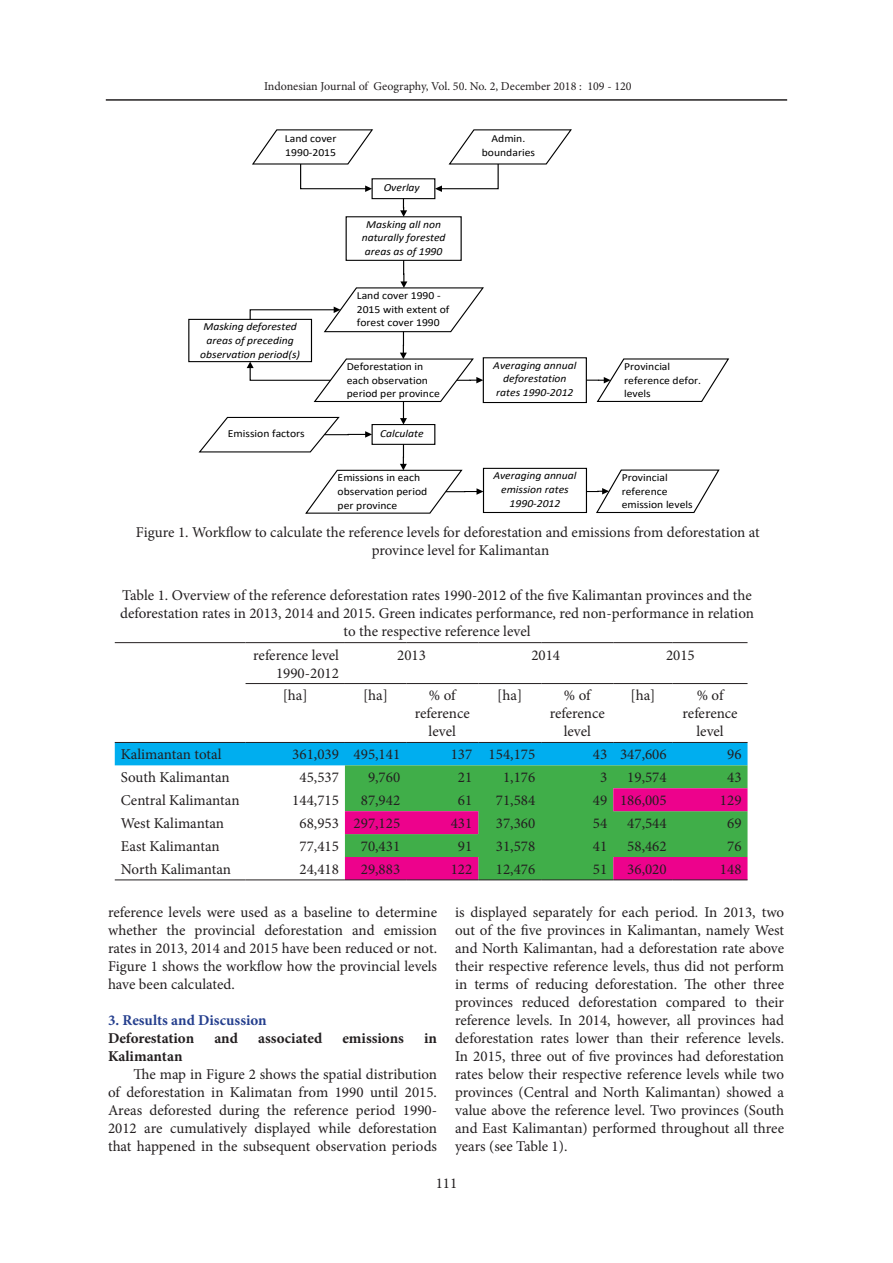
<style>
.page{position:relative;width:893px;height:1263px;background:#fff}
.page>*{position:absolute;margin:0;border:0;box-sizing:border-box;transform-origin:0 0}
.t1{font:15px/18px "Minion Pro";color:#231f20;text-align:center}
.t2{font:700 15px "Minion Pro";color:#231f20}
.t3{font:700 15px "Minion Pro";color:#253f8e}
.t4{font:12px "Minion Pro";color:#231f20}
.t5{font:10.8px/13.8px "Calibri";color:#000;scale:1.08 1}
.t6{font:italic 10.8px/13.8px "Calibri";color:#000;text-align:center;scale:1.08 1}
</style>
<div class="page">
<hr style="left:106px;top:99px;width:681px;height:2px;background:#231f20">
<svg style="left:252px;top:129px;width:121px;height:63px"></svg>
<svg style="left:435px;top:129px;width:137px;height:63px"></svg>
<div style="left:372px;top:178px;width:63px;height:21px;border:1px solid #000"></div>
<svg style="left:400px;top:198px;width:7px;height:19px"></svg>
<div style="left:483px;top:357px;width:104px;height:46px;border:1px solid #000"></div>
<div style="left:483px;top:468px;width:104px;height:45px;border:1px solid #000"></div>
<svg style="left:197px;top:259px;width:288px;height:255px"></svg>
<svg style="left:586px;top:357px;width:144px;height:45px"></svg>
<svg style="left:585px;top:469px;width:135px;height:44px"></svg>
<div style="left:115px;top:743px;width:632px;height:22px;background:#00aeef"></div>
<div style="left:345px;top:765px;width:402px;height:23px;background:#40ae49"></div>
<svg style="left:345px;top:788px;width:402px;height:91px;background:#79755f"></svg>
<hr style="left:115px;top:642px;width:131px;height:1px;background:#231f20">
<hr style="left:246px;top:642px;width:99px;height:1px;background:#231f20">
<hr style="left:345px;top:642px;width:61px;height:1px;background:#231f20">
<hr style="left:406px;top:642px;width:72px;height:1px;background:#231f20">
<hr style="left:478px;top:642px;width:63px;height:1px;background:#231f20">
<hr style="left:541px;top:642px;width:72px;height:1px;background:#231f20">
<hr style="left:613px;top:642px;width:60px;height:1px;background:#231f20">
<hr style="left:673px;top:642px;width:74px;height:1px;background:#231f20">
<hr style="left:246px;top:683px;width:99px;height:1px;background:#231f20">
<hr style="left:345px;top:683px;width:61px;height:1px;background:#231f20">
<hr style="left:406px;top:683px;width:72px;height:1px;background:#231f20">
<hr style="left:478px;top:683px;width:63px;height:1px;background:#231f20">
<hr style="left:541px;top:683px;width:72px;height:1px;background:#231f20">
<hr style="left:613px;top:683px;width:60px;height:1px;background:#231f20">
<hr style="left:673px;top:683px;width:74px;height:1px;background:#231f20">
<hr style="left:115px;top:879px;width:131px;height:1px;background:#231f20">
<hr style="left:246px;top:879px;width:99px;height:1px;background:#231f20">
<hr style="left:345px;top:879px;width:61px;height:1px;background:#231f20">
<hr style="left:406px;top:879px;width:72px;height:1px;background:#231f20">
<hr style="left:478px;top:879px;width:63px;height:1px;background:#231f20">
<hr style="left:541px;top:879px;width:72px;height:1px;background:#231f20">
<hr style="left:613px;top:879px;width:60px;height:1px;background:#231f20">
<hr style="left:673px;top:879px;width:74px;height:1px;background:#231f20">
<hr style="left:115px;top:742px;width:131px;height:1px;background:#231f20">
<hr style="left:246px;top:742px;width:99px;height:1px;background:#231f20">
<hr style="left:345px;top:742px;width:61px;height:1px;background:#231f20">
<hr style="left:406px;top:742px;width:72px;height:1px;background:#231f20">
<hr style="left:478px;top:742px;width:63px;height:1px;background:#231f20">
<hr style="left:541px;top:742px;width:72px;height:1px;background:#231f20">
<hr style="left:613px;top:742px;width:60px;height:1px;background:#231f20">
<hr style="left:673px;top:742px;width:74px;height:1px;background:#231f20">
<p class="t4" style="left:264px;top:78px;width:369px">Indonesian Journal of Geography, Vol. 50. No. 2, December 2018 : 109 - 120</p>
<p class="t5" style="left:285px;top:131px;width:49px;line-height:14.2px">Land cover<br>1990-2015</p>
<p class="t5" style="left:482px;top:131px;width:51px;line-height:14.2px;text-align:center">Admin. boundaries</p>
<p class="t6" style="left:384px;top:180px;width:35px">Overlay</p>
<p class="t6" style="left:200px;top:319px;width:94px">Masking deforested areas of preceding observation period(s)</p>
<p class="t5" style="left:228px;top:426px;width:73px">Emission factors</p>
<p class="t6" style="left:362px;top:216px;width:79px">Masking all non naturally forested areas as of 1990</p>
<p class="t5" style="left:357px;top:288px;width:87px">Land cover 1990 -<br>2015 with extent of forest cover 1990</p>
<p class="t5" style="left:347px;top:359px;width:88px">Deforestation in each observation period per province</p>
<p class="t6" style="left:380px;top:426px;width:42px">Calculate</p>
<p class="t6" style="left:493px;top:358px;width:78px">Averaging annual deforestation rates 1990-2012</p>
<p class="t5" style="left:624px;top:359px;width:73px">Provincial reference defor. levels</p>
<p class="t6" style="left:493px;top:468px;width:78px">Averaging annual emission rates<br>1990-2012</p>
<p class="t5" style="left:622px;top:470px;width:67px">Provincial reference emission levels</p>
<p class="t1" style="left:372px;top:523px;width:389px;text-align:left;text-indent:-236px">Figure 1. Workflow to calculate the reference levels for deforestation and emissions from deforestation at province level for Kalimantan</p>
<p class="t1" style="left:120px;top:586px;width:635px">Table 1. Overview of the reference deforestation rates 1990-2012 of the five Kalimantan provinces and the deforestation rates in 2013, 2014 and 2015. Green indicates performance, red non-performance in relation to the respective reference level</p>
<p class="t1" style="left:253px;top:646px;width:87px">reference level</p>
<p class="t1" style="left:276px;top:664px;width:64px">1990-2012</p>
<p class="t5" style="left:338px;top:470px;width:84px">Emissions in each observation period per province</p>
<p class="t1" style="left:397px;top:646px;width:30px">2013</p>
<p class="t1" style="left:531px;top:646px;width:30px">2014</p>
<p class="t1" style="left:666px;top:646px;width:30px">2015</p>
<p class="t1" style="left:283px;top:687px;width:26px">[ha]</p>
<p class="t1" style="left:363px;top:687px;width:26px">[ha]</p>
<p class="t1" style="left:415px;top:687px;width:57px">% of reference level</p>
<p class="t1" style="left:497px;top:687px;width:26px">[ha]</p>
<p class="t1" style="left:550px;top:687px;width:57px">% of reference level</p>
<p class="t1" style="left:630px;top:687px;width:26px">[ha]</p>
<p class="t1" style="left:683px;top:687px;width:57px">% of reference level</p>
<p class="t1" style="left:121px;top:746px;width:102px">Kalimantan total</p>
<p class="t1" style="left:292px;top:746px;width:48px">361,039</p>
<p class="t1" style="left:354px;top:746px;width:48px">495,141</p>
<p class="t1" style="left:451px;top:746px;width:23px">137</p>
<p class="t1" style="left:489px;top:746px;width:48px">154,175</p>
<p class="t1" style="left:593px;top:746px;width:16px">43</p>
<p class="t1" style="left:620px;top:746px;width:48px">347,606</p>
<p class="t1" style="left:727px;top:746px;width:16px">96</p>
<p class="t1" style="left:121px;top:768px;width:110px">South Kalimantan</p>
<p class="t1" style="left:299px;top:768px;width:41px">45,537</p>
<p class="t1" style="left:368px;top:768px;width:34px">9,760</p>
<p class="t1" style="left:458px;top:768px;width:16px">21</p>
<p class="t1" style="left:503px;top:768px;width:34px">1,176</p>
<p class="t1" style="left:600px;top:768px;width:9px">3</p>
<p class="t1" style="left:627px;top:768px;width:41px">19,574</p>
<p class="t1" style="left:727px;top:768px;width:16px">43</p>
<p class="t1" style="left:121px;top:791px;width:120px">Central Kalimantan</p>
<p class="t1" style="left:292px;top:791px;width:48px">144,715</p>
<p class="t1" style="left:361px;top:791px;width:41px">87,942</p>
<p class="t1" style="left:458px;top:791px;width:16px">61</p>
<p class="t1" style="left:496px;top:791px;width:41px">71,584</p>
<p class="t1" style="left:593px;top:791px;width:16px">49</p>
<p class="t1" style="left:620px;top:791px;width:48px">186,005</p>
<p class="t1" style="left:720px;top:791px;width:23px">129</p>
<p class="t1" style="left:121px;top:814px;width:105px">West Kalimantan</p>
<p class="t1" style="left:299px;top:814px;width:41px">68,953</p>
<p class="t1" style="left:354px;top:814px;width:48px">297,125</p>
<p class="t1" style="left:451px;top:814px;width:23px">431</p>
<p class="t1" style="left:496px;top:814px;width:41px">37,360</p>
<p class="t1" style="left:593px;top:814px;width:16px">54</p>
<p class="t1" style="left:627px;top:814px;width:41px">47,544</p>
<p class="t1" style="left:727px;top:814px;width:16px">69</p>
<p class="t1" style="left:121px;top:837px;width:100px">East Kalimantan</p>
<p class="t1" style="left:299px;top:837px;width:41px">77,415</p>
<p class="t1" style="left:361px;top:837px;width:41px">70,431</p>
<p class="t1" style="left:458px;top:837px;width:16px">91</p>
<p class="t1" style="left:496px;top:837px;width:41px">31,578</p>
<p class="t1" style="left:593px;top:837px;width:16px">41</p>
<p class="t1" style="left:627px;top:837px;width:41px">58,462</p>
<p class="t1" style="left:727px;top:837px;width:16px">76</p>
<p class="t1" style="left:121px;top:860px;width:112px">North Kalimantan</p>
<p class="t1" style="left:299px;top:860px;width:41px">24,418</p>
<p class="t1" style="left:361px;top:860px;width:41px">29,883</p>
<p class="t1" style="left:451px;top:860px;width:23px">122</p>
<p class="t1" style="left:496px;top:860px;width:41px">12,476</p>
<p class="t1" style="left:593px;top:860px;width:16px">51</p>
<p class="t1" style="left:627px;top:860px;width:41px">36,020</p>
<p class="t1" style="left:720px;top:860px;width:23px">148</p>
<p class="t1" style="left:108px;top:904px;width:331px;text-align:justify">reference levels were used as a baseline to determine whether the provincial deforestation and emission rates in 2013, 2014 and 2015 have been reduced or not.<br>Figure 1 shows the workflow how the provincial levels have been calculated.</p>
<p class="t3" style="left:108px;top:1010px;width:160px">3. Results and Discussion</p>
<p class="t2" style="left:108px;top:1028px;width:88px">Deforestation</p>
<p class="t2" style="left:214px;top:1028px;width:25px">and</p>
<p class="t2" style="left:258px;top:1028px;width:66px">associated</p>
<p class="t2" style="left:342px;top:1028px;width:63px">emissions</p>
<p class="t2" style="left:424px;top:1028px;width:14px">in</p>
<p class="t2" style="left:108px;top:1046px;width:76px">Kalimantan</p>
<p class="t1" style="left:108px;top:1066px;width:331px;text-align:justify;text-indent:26px">The map in Figure 2 shows the spatial distribution of deforestation in Kalimatan from 1990 until 2015.<br>Areas deforested during the reference period 1990- 2012 are cumulatively displayed while deforestation that happened in the subsequent observation periods</p>
<p class="t1" style="left:455px;top:904px;width:331px;text-align:justify">is displayed separately for each period. In 2013, two out of the five provinces in Kalimantan, namely West and North Kalimantan, had a deforestation rate above their respective reference levels, thus did not perform in terms of reducing deforestation. The other three provinces reduced deforestation compared to their reference levels. In 2014, however, all provinces had deforestation rates lower than their reference levels.<br>In 2015, three out of five provinces had deforestation rates below their respective reference levels while two provinces (Central and North Kalimantan) showed a value above the reference level. Two provinces (South and East Kalimantan) performed throughout all three years (see Table 1).</p>
<p class="t1" style="left:436px;top:1174px;width:23px">111</p>
</div>
